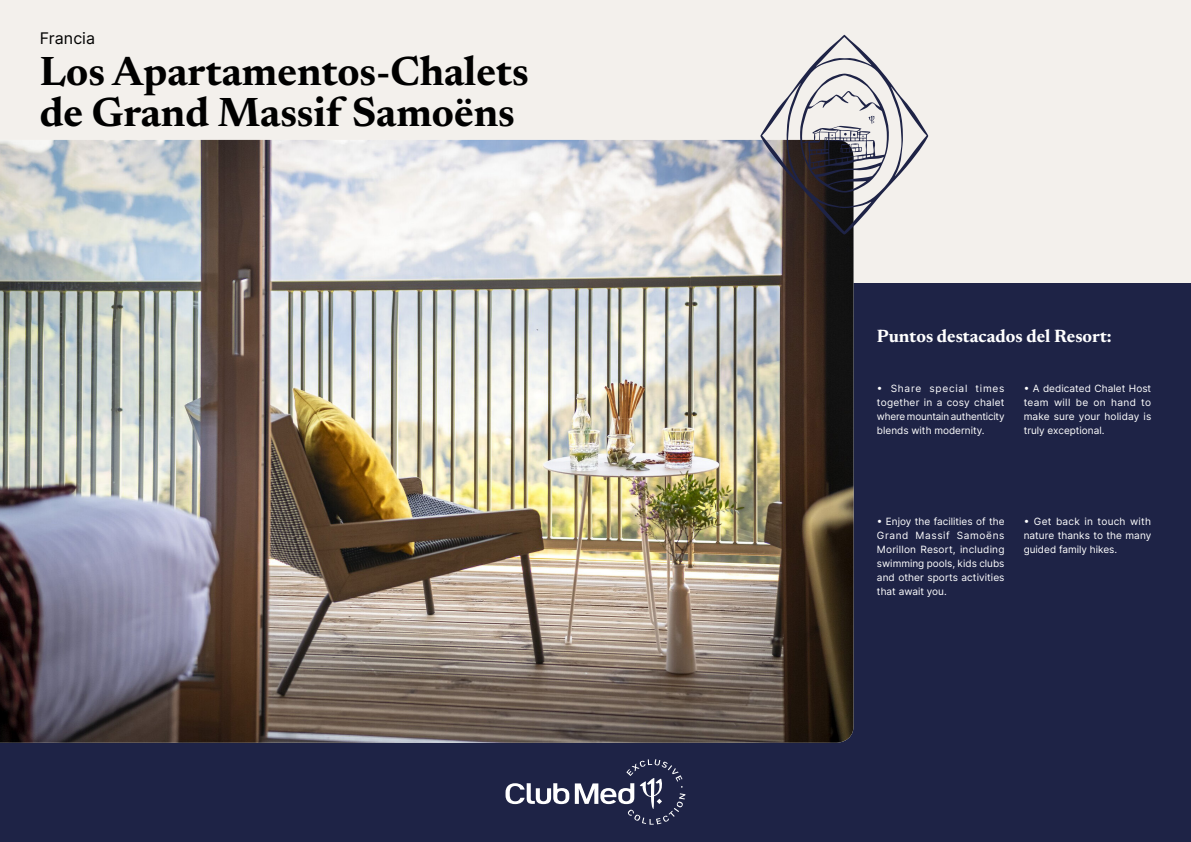
<style>
.page{position:relative;width:1191px;height:842px;background:#f3f0ec}
.page>*{position:absolute;margin:0;border:0;box-sizing:border-box;transform-origin:0 0}
.t1{font:700 41.5px/41px "Newsreader 24 pt";color:#000}
.t2{font:700 18px "Newsreader 24 pt";color:#fff}
.t3{font:16px "Inter";color:#000}
.t4{font:10px/14px "Inter";color:#fff;text-align:justify}
</style>
<div class="page">
<div style="left:0;top:283px;width:1191px;height:559px;background:#1e2346"></div>
<img style="left:0;top:140px;width:853px;height:603px">
<svg style="left:760px;top:35px;width:168px;height:200px"></svg>
<svg style="left:505px;top:759px;width:180px;height:66px"></svg>
<h3 class="t3" style="left:40px;top:26px;width:57px">Francia</h3>
<h1 class="t1" style="left:40px;top:48px;width:490px">Los Apartamentos-Chalets de Grand Massif Samoëns</h1>
<h2 class="t2" style="left:877px;top:323px;width:236px">Puntos destacados del Resort:</h2>
<p class="t4" style="left:877px;top:381px;width:129px">• Share special times together in a cosy chalet where mountain authenticity blends with modernity.</p>
<p class="t4" style="left:1023px;top:381px;width:129px">• A dedicated Chalet Host team will be on hand to make sure your holiday is truly exceptional.</p>
<p class="t4" style="left:877px;top:514px;width:129px">• Enjoy the facilities of the Grand Massif Samoëns Morillon Resort, including swimming pools, kids clubs and other sports activities that await you.</p>
<p class="t4" style="left:1023px;top:514px;width:129px">• Get back in touch with nature thanks to the many guided family hikes.</p>
</div>
